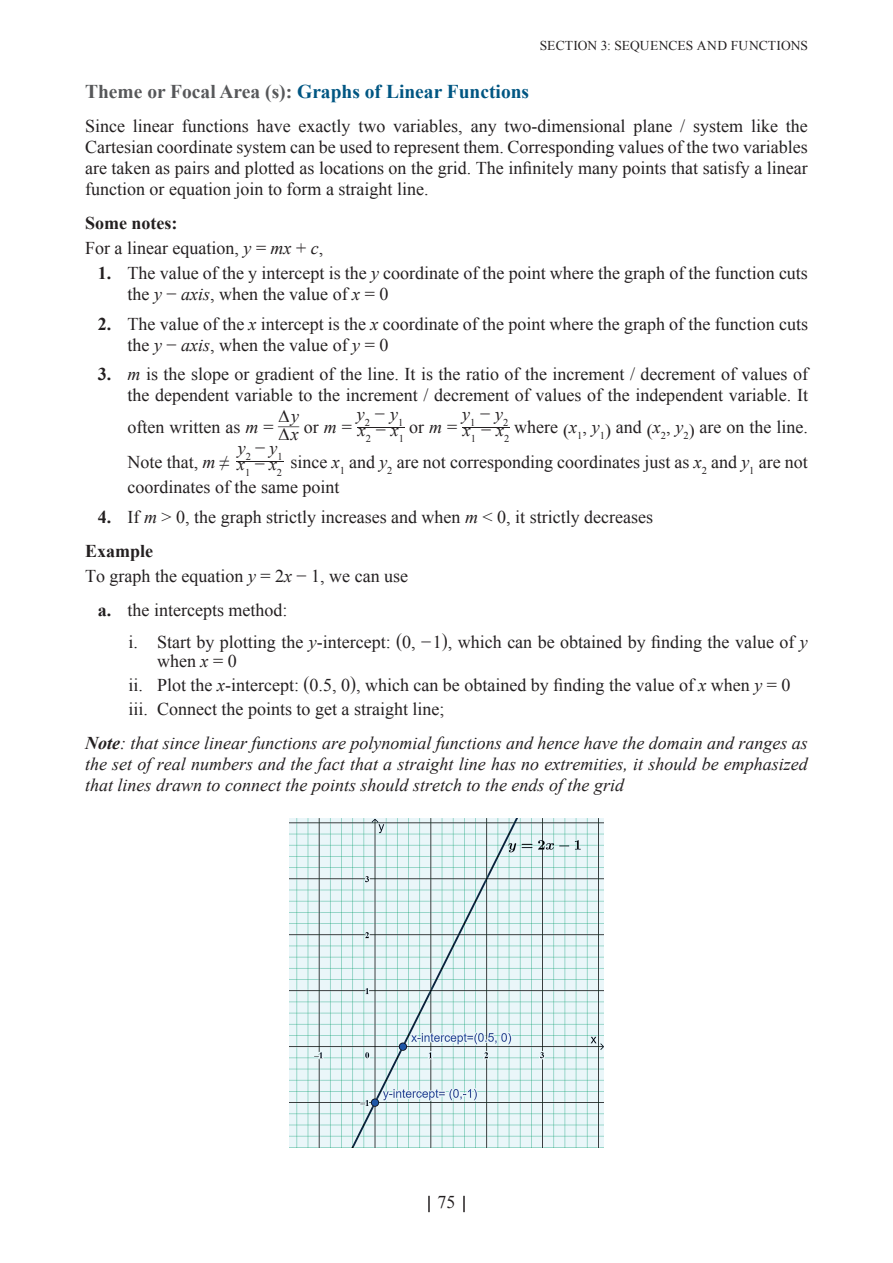
<style>
.page{position:relative;width:893px;height:1263px;background:#fff}
.page>*{position:absolute;margin:0;border:0;box-sizing:border-box;transform-origin:0 0}
.t1{font:700 19.5px "Times New Roman";color:#005682}
.t2{font:18px/21px "Times New Roman";color:#231f20}
.t3{font:italic 18px/21px "Times New Roman";color:#231f20;text-align:justify}
.t4{font:14.4px "Times New Roman";color:#231f20;scale:6.32 1}
.t5{font:14.4px "Times New Roman";color:#231f20;scale:2.85 1}
.t6{font:13.5px "Times New Roman";letter-spacing:.01em;color:#231f20}
.s1{color:#57585a}
.s2{font-weight:700}
.s3{font-style:italic}
.s4{font-style:normal}
.s5{font-size:19.65px}
</style>
<div class="page">
<svg style="left:428px;top:1196px;width:2px;height:16px"></svg>
<svg style="left:463px;top:1196px;width:2px;height:16px"></svg>
<img style="left:289px;top:819px;width:314px;height:328px">
<p class="t6" style="left:540px;top:37px;width:270px">SECTION 3: SEQUENCES AND FUNCTIONS</p>
<p class="t1" style="left:85px;top:78px;width:446px"><span class="s1">Theme or Focal Area (s):</span> Graphs of Linear Functions</p>
<p class="t2" style="left:85px;top:115px;width:724px;text-align:justify">Since linear functions have exactly two variables, any two-dimensional plane / system like the Cartesian coordinate system can be used to represent them. Corresponding values of the two variables are taken as pairs and plotted as locations on the grid. The infinitely many points that satisfy a linear function or equation join to form a straight line.</p>
<p class="t2" style="left:85px;top:210px;width:240px;line-height:25.2px"><span class="s2">Some notes:<br></span>For a linear equation, <span class="s3">y</span> = <span class="s3">mx</span> + <span class="s3">c</span>,</p>
<p class="t2" style="left:128px;top:262px;width:682px;text-indent:-30px"><span class="s2">1.</span> The value of the y intercept is the <span class="s3">y</span> coordinate of the point where the graph of the function cuts the <span class="s3">y</span> − <span class="s3">axis</span>, when the value of <span class="s3">x</span> = 0</p>
<p class="t2" style="left:128px;top:313px;width:682px;text-indent:-30px"><span class="s2">2.</span> The value of the <span class="s3">x</span> intercept is the <span class="s3">x</span> coordinate of the point where the graph of the function cuts the <span class="s3">y</span> − <span class="s3">axis</span>, when the value of <span class="s3">y</span> = 0</p>
<p class="t2" style="left:98px;top:363px;width:712px;text-align:right"><span class="s2">3.</span> <span class="s3">m</span> is the slope or gradient of the line. It is the ratio of the increment / decrement of values of the dependent variable to the increment / decrement of values of the independent variable. It</p>
<p class="t2" style="left:128px;top:416px;width:226px">often written as <span class="s3">m</span> = ∆<span class="s3">x</span> or <span class="s3">m</span> =</p>
<p class="t5" style="left:278px;top:410px;width:9px">_<sup>∆</sup> <sup>y</sup></p>
<p class="t3" style="left:357px;top:403px;width:43px">y<sub>2</sub> <span class="s4">−</span>y</p>
<p class="t3" style="left:462px;top:403px;width:43px">y<sub>1</sub> <span class="s4">−</span>y</p>
<p class="t4" style="left:358px;top:410px;width:9px">_<sub>1</sub></p>
<p class="t3" style="left:358px;top:419px;width:48px">x<sub>2</sub> <span class="s4">−</span> x<sub>1</sub></p>
<p class="t2" style="left:409px;top:416px;width:50px">or <span class="s3">m</span> =</p>
<p class="t4" style="left:463px;top:410px;width:9px">_<sub>2</sub></p>
<p class="t3" style="left:463px;top:419px;width:48px">x<sub>1</sub> <span class="s4">−</span> x<sub>2</sub></p>
<p class="t2" style="left:514px;top:416px;width:295px">where <sub>(</sub><span class="s3">x</span><sub>1</sub>, <span class="s3">y</span><sub>1</sub><sub>)</sub> and <sub>(</sub><span class="s3">x</span><sub>2</sub>, <span class="s3">y</span><sub>2</sub><sub>)</sub> are on the line.</p>
<p class="t3" style="left:238px;top:437px;width:41px">y<sub>2</sub> <span class="s4">−</span>y</p>
<p class="t4" style="left:237px;top:444px;width:9px">_<sub>1</sub></p>
<p class="t3" style="left:237px;top:453px;width:46px">x<sub>1</sub> <span class="s4">−</span> x<sub>2</sub></p>
<p class="t2" style="left:128px;top:448px;width:682px;line-height:26px;text-indent:163px">since <span class="s3">x</span><sub>1</sub> and <span class="s3">y</span><sub>2</sub> are not corresponding coordinates just as <span class="s3">x</span><sub>2</sub> and <span class="s3">y</span><sub>1</sub> are not coordinates of the same point</p>
<p class="t2" style="left:85px;top:500px;width:570px;line-height:33.8px;text-indent:13px"><span class="s2">4.</span> If <span class="s3">m</span> &gt; 0, the graph strictly increases and when <span class="s3">m</span> &lt; 0, it strictly decreases<br><span class="s2">Example</span></p>
<p class="t2" style="left:98px;top:559px;width:312px;line-height:33.8px;text-indent:-13px">To graph the equation <span class="s3">y</span> = 2<span class="s3">x</span> − 1, we can use <span class="s2">a.</span> the intercepts method:</p>
<p class="t2" style="left:157px;top:632px;width:652px;line-height:19.4px;text-indent:-28px">i. Start by plotting the <span class="s3">y</span>-intercept: <span class="s5">(</span>0, −1<span class="s5">)</span>, which can be obtained by finding the value of <span class="s3">y </span>when <span class="s3">x</span> = 0</p>
<p class="t2" style="left:129px;top:673px;width:663px;line-height:23.7px">ii. Plot the <span class="s3">x</span>-intercept: <span class="s5">(</span>0.5, 0<span class="s5">)</span>, which can be obtained by finding the value of <span class="s3">x</span> when <span class="s3">y</span> = 0 iii. Connect the points to get a straight line;</p>
<p class="t3" style="left:85px;top:731px;width:724px"><span class="s2">Note</span>: that since linear functions are polynomial functions and hence have the domain and ranges as the set of real numbers and the fact that a straight line has no extremities, it should be emphasized that lines drawn to connect the points should stretch to the ends of the grid</p>
<p class="t2" style="left:128px;top:451px;width:103px">Note that, <span class="s3">m</span> ≠</p>
<p class="t2" style="left:437px;top:1191px;width:19px">75</p>
</div>
